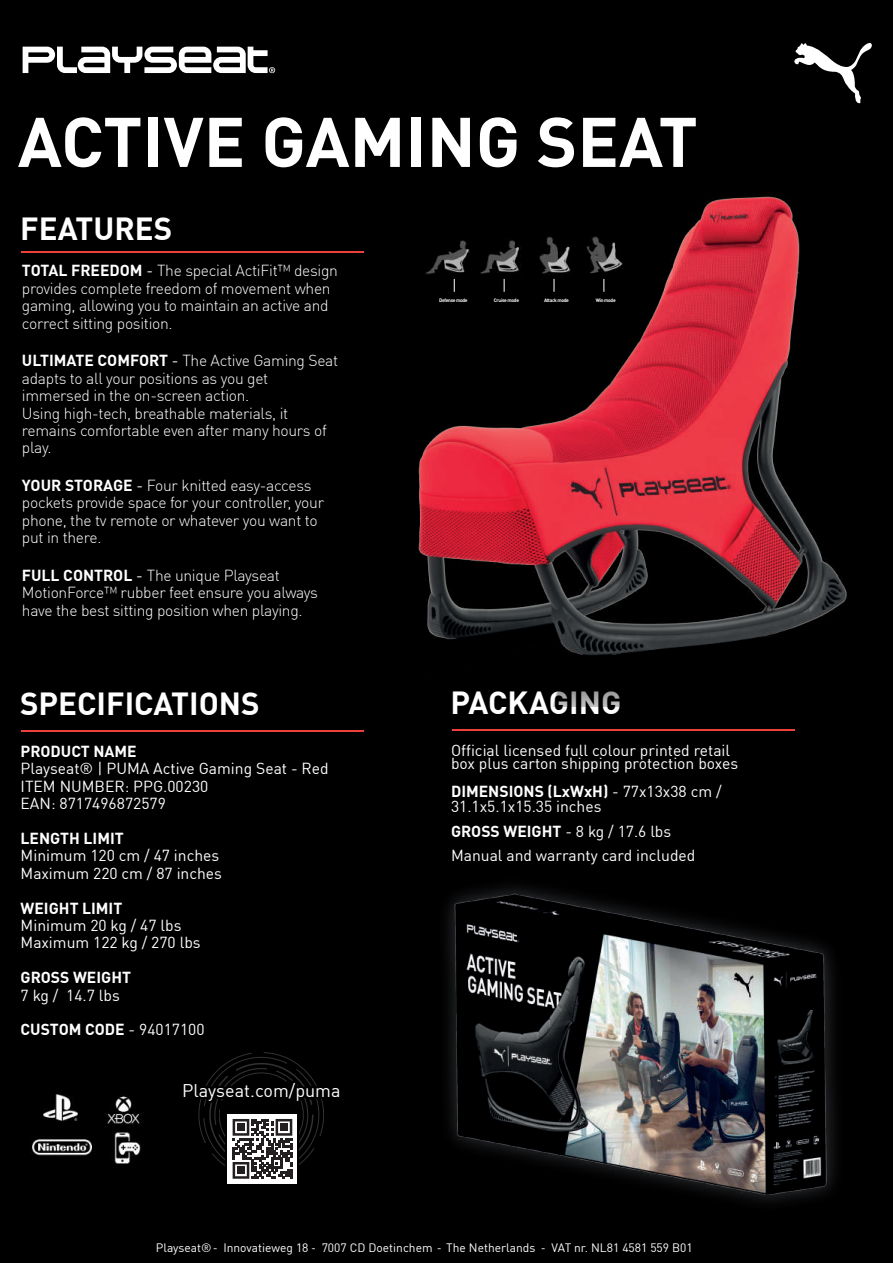
<style>
.page{position:relative;width:893px;height:1263px;background:#000001}
.page>*{position:absolute;margin:0;border:0;box-sizing:border-box;transform-origin:0 0}
.t1{font:700 69px "FFDI Nfor PUMA";color:#fff}
.t2{font:700 31.35px "FFDI Nfor PUMA";color:#fff}
.t3{font:18px "FFDI Nfor PUMA";color:#fff}
.t4{font:300 15.6px/17.4px "FFDI Nfor PUMA";letter-spacing:-.02em;color:#fff}
.t5{font:15.6px/17.4px "FFDI Nfor PUMA";color:#fff}
.t6{font:700 15.6px "FFDI Nfor PUMA";color:#fff}
.t7{font:12px "FFDI Nfor PUMA";color:#fff}
.t8{font:700 4.95px "FFDI Nfor PUMA";letter-spacing:-.06em;color:#fff}
.s1{font-weight:700}
.s2{font-weight:400}
.s3{font-family:"Myriad Pro"}
</style>
<div class="page">
<hr style="left:22px;top:251px;width:342px;height:2px;background:#ee3f3d">
<hr style="left:22px;top:730px;width:342px;height:1px;background:#ee3f3d">
<img style="left:114px;top:1132px;width:27px;height:32px">
<img style="left:32px;top:1139px;width:60px;height:17px">
<img style="left:44px;top:1095px;width:33px;height:26px">
<img style="left:106px;top:1096px;width:35px;height:28px">
<img style="left:418px;top:196px;width:429px;height:459px">
<svg style="left:23px;top:47px;width:252px;height:26px"></svg>
<svg style="left:794px;top:43px;width:78px;height:60px"></svg>
<img style="left:584px;top:236px;width:40px;height:40px">
<img style="left:535px;top:234px;width:42px;height:41px">
<img style="left:480px;top:233px;width:44px;height:45px">
<img style="left:423px;top:231px;width:47px;height:47px">
<svg style="left:454px;top:279px;width:1px;height:13px"></svg>
<svg style="left:504px;top:279px;width:1px;height:13px"></svg>
<svg style="left:554px;top:279px;width:1px;height:13px"></svg>
<svg style="left:603px;top:279px;width:1px;height:13px"></svg>
<img style="left:448px;top:729px;width:387px;height:473px">
<div style="left:228px;top:1114px;width:69px;height:69px;background:#fff"></div>
<svg style="left:198px;top:1052px;width:126px;height:127px"></svg>
<div style="left:237px;top:1124px;width:8px;height:7px;background:#231f20"></div>
<div style="left:280px;top:1124px;width:8px;height:7px;background:#231f20"></div>
<div style="left:237px;top:1167px;width:8px;height:7px;background:#231f20"></div>
<h1 class="t1" style="left:18px;top:88px;width:681px">ACTIVE GAMING SEAT</h1>
<h2 class="t2" style="left:20px;top:205px;width:154px">FEATURES</h2>
<p class="t4" style="left:22px;top:261px;width:318px"><span class="s1">TOTAL FREEDOM</span> <span class="s2">-</span> The special ActiFit™ design provides complete freedom of movement when gaming, allowing you to maintain an active and correct sitting position.</p>
<p class="t4" style="left:22px;top:351px;width:318px"><span class="s1">ULTIMATE COMFORT</span> <span class="s2">-</span> The Active Gaming Seat adapts to all your positions as you get immersed in the on-screen action.<br>Using high-tech, breathable materials, it remains comfortable even after many hours of play.</p>
<p class="t4" style="left:22px;top:476px;width:304px"><span class="s1">YOUR STORAGE</span> <span class="s2">-</span> Four knitted easy-access pockets provide space for your controller, your phone, the tv remote or whatever you want to put in there.</p>
<p class="t4" style="left:22px;top:565px;width:298px"><span class="s1">FULL CONTROL</span> <span class="s2">-</span> The unique Playseat<br>MotionForce™ rubber feet ensure you always have the best sitting position when playing.</p>
<h2 class="t2" style="left:20px;top:679px;width:241px">SPECIFICATIONS</h2>
<p class="t6" style="left:21px;top:739px;width:118px">PRODUCT NAME</p>
<p class="t5" style="left:21px;top:759px;width:310px">Playseat® | PUMA Active Gaming Seat - Red<br>ITEM NUMBER: PPG.00230<br>EAN: 8717496872579</p>
<p class="t6" style="left:21px;top:826px;width:105px">LENGTH LIMIT</p>
<p class="t5" style="left:21px;top:846px;width:203px">Minimum 120 cm / 47 inches<br>Maximum 220 cm / 87 inches</p>
<p class="t6" style="left:21px;top:896px;width:103px">WEIGHT LIMIT</p>
<p class="t5" style="left:21px;top:916px;width:182px">Minimum 20 kg / 47 lbs<br>Maximum 122 kg / 270 lbs</p>
<p class="t6" style="left:21px;top:965px;width:112px">GROSS WEIGHT</p>
<p class="t5" style="left:21px;top:985px;width:101px">7 kg / 14.7 lbs</p>
<p class="t6" style="left:21px;top:1017px;width:185px">CUSTOM CODE <span class="s2">- 94017100</span></p>
<p class="t3" style="left:182px;top:1077px;width:160px">Playseat.com/puma</p>
<p class="t8" style="left:439px;top:296px;width:30px">Defense mode</p>
<p class="t8" style="left:494px;top:296px;width:27px">Cruise mode</p>
<p class="t8" style="left:544px;top:296px;width:26px">Attack mode</p>
<p class="t8" style="left:596px;top:296px;width:22px">Win mode</p>
<h2 class="t2" style="left:450px;top:678px;width:172px">PACKAGING</h2>
<p class="t5" style="left:451px;top:744px;width:289px;line-height:12.1px">Official licensed full colour printed retail box plus carton shipping protection boxes</p>
<p class="t5" style="left:451px;top:782px;width:272px;line-height:15.6px"><span class="s1">DIMENSIONS (LxWxH)</span> - 77x13x38 cm /<br>31.1x5.1x15.35 inches</p>
<p class="t5" style="left:451px;top:818px;width:246px;line-height:24.5px"><span class="s1">GROSS WEIGHT</span> - 8 kg / 17.6 lbs<br>Manual and warranty card included</p>
<p class="t7" style="left:156px;top:1238px;width:538px">Playseat®<span class="s3">-</span> Innovatieweg 18 <span class="s3">-</span> 7007 CD Doetinchem <span class="s3">-</span> The Netherlands <span class="s3">-</span> VAT nr. NL81 4581 559 B01</p>
</div>
